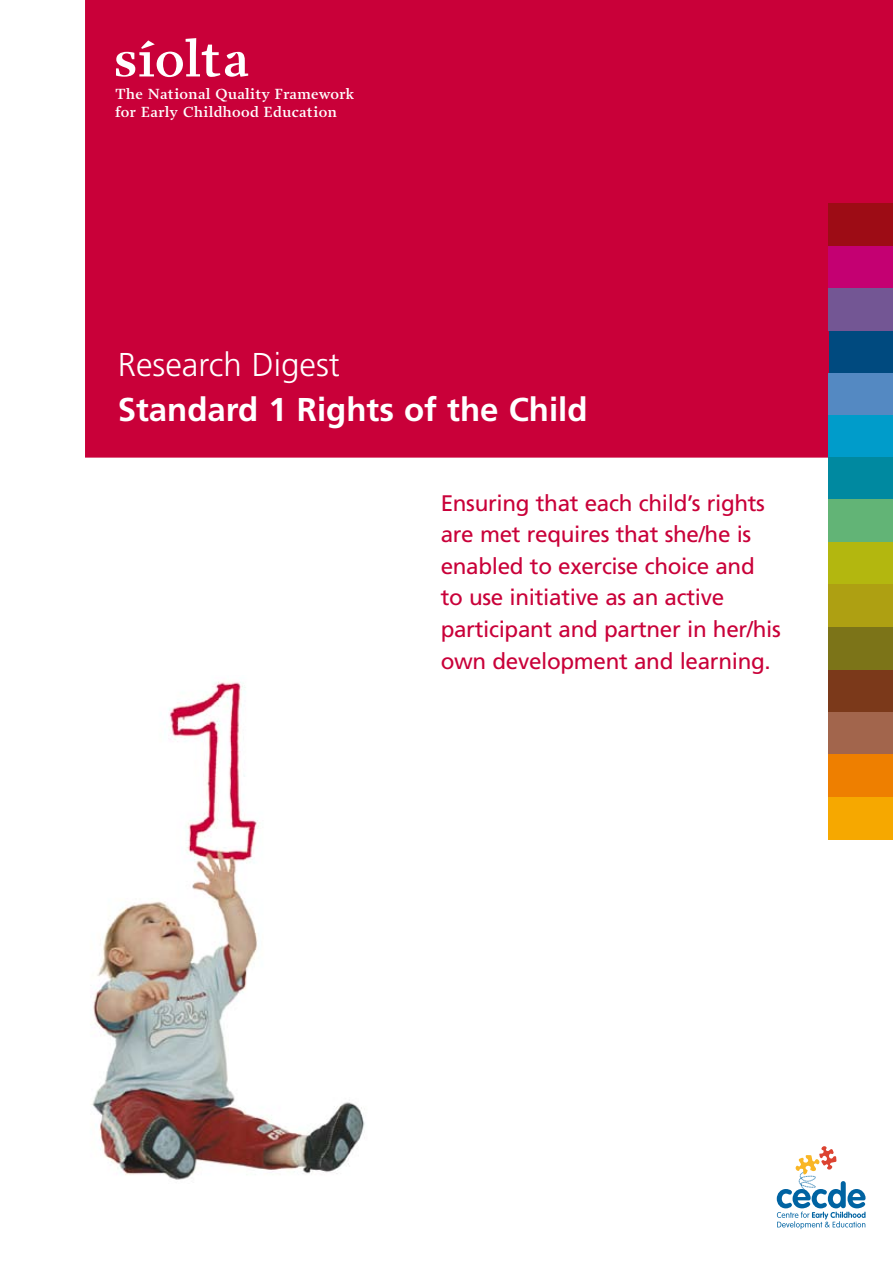
<style>
.page{position:relative;width:893px;height:1263px;background:#fff}
.page>*{position:absolute;margin:0;border:0;box-sizing:border-box;transform-origin:0 0}
.t1{font:600 51.45px "Prensa";color:#fff}
.t2{font:700 33px "Frutiger";color:#fff}
.t3{font:300 33px "Frutiger";color:#fff}
.t4{font:22.5px/31.5px "Frutiger";letter-spacing:-.015em;color:#c90039}
.t5{font:600 14.85px/17.9px "Prensa";letter-spacing:.025em;color:#fff}
</style>
<div class="page">
<div style="left:85px;top:0;width:808px;height:458px;background:#c90039"></div>
<div style="left:829px;top:330px;width:64px;height:43px;background:#004a7f"></div>
<svg style="left:777px;top:1146px;width:88px;height:83px"></svg>
<div style="left:829px;top:204px;width:64px;height:42px;background:#9d0c15"></div>
<div style="left:829px;top:246px;width:64px;height:43px;background:#c40072"></div>
<div style="left:829px;top:288px;width:64px;height:43px;background:#735694"></div>
<div style="left:829px;top:373px;width:64px;height:42px;background:#5489c2"></div>
<div style="left:829px;top:415px;width:64px;height:43px;background:#009cca"></div>
<div style="left:829px;top:457px;width:64px;height:43px;background:#0089a0"></div>
<div style="left:829px;top:499px;width:64px;height:44px;background:#62b476"></div>
<div style="left:829px;top:542px;width:64px;height:43px;background:#b3b70f"></div>
<div style="left:829px;top:584px;width:64px;height:45px;background:#aea012"></div>
<div style="left:829px;top:627px;width:64px;height:43px;background:#7c7418"></div>
<div style="left:829px;top:670px;width:64px;height:42px;background:#7b391a"></div>
<div style="left:829px;top:712px;width:64px;height:43px;background:#a2654c"></div>
<div style="left:829px;top:754px;width:64px;height:44px;background:#ee7f00"></div>
<div style="left:829px;top:797px;width:64px;height:42px;background:#f6a800"></div>
<img style="left:91px;top:682px;width:274px;height:498px">
<h1 class="t1" style="left:113px;top:29px;width:138px">síolta</h1>
<p class="t5" style="left:115px;top:85px;width:241px">The National Quality Framework for Early Childhood Education</p>
<h2 class="t3" style="left:118px;top:346px;width:224px">Research Digest</h2>
<h2 class="t2" style="left:118px;top:390px;width:471px">Standard 1 Rights of the Child</h2>
<p class="t4" style="left:441px;top:487px;width:342px">Ensuring that each child’s rights are met requires that she/he is enabled to exercise choice and to use initiative as an active participant and partner in her/his own development and learning.</p>
</div>
